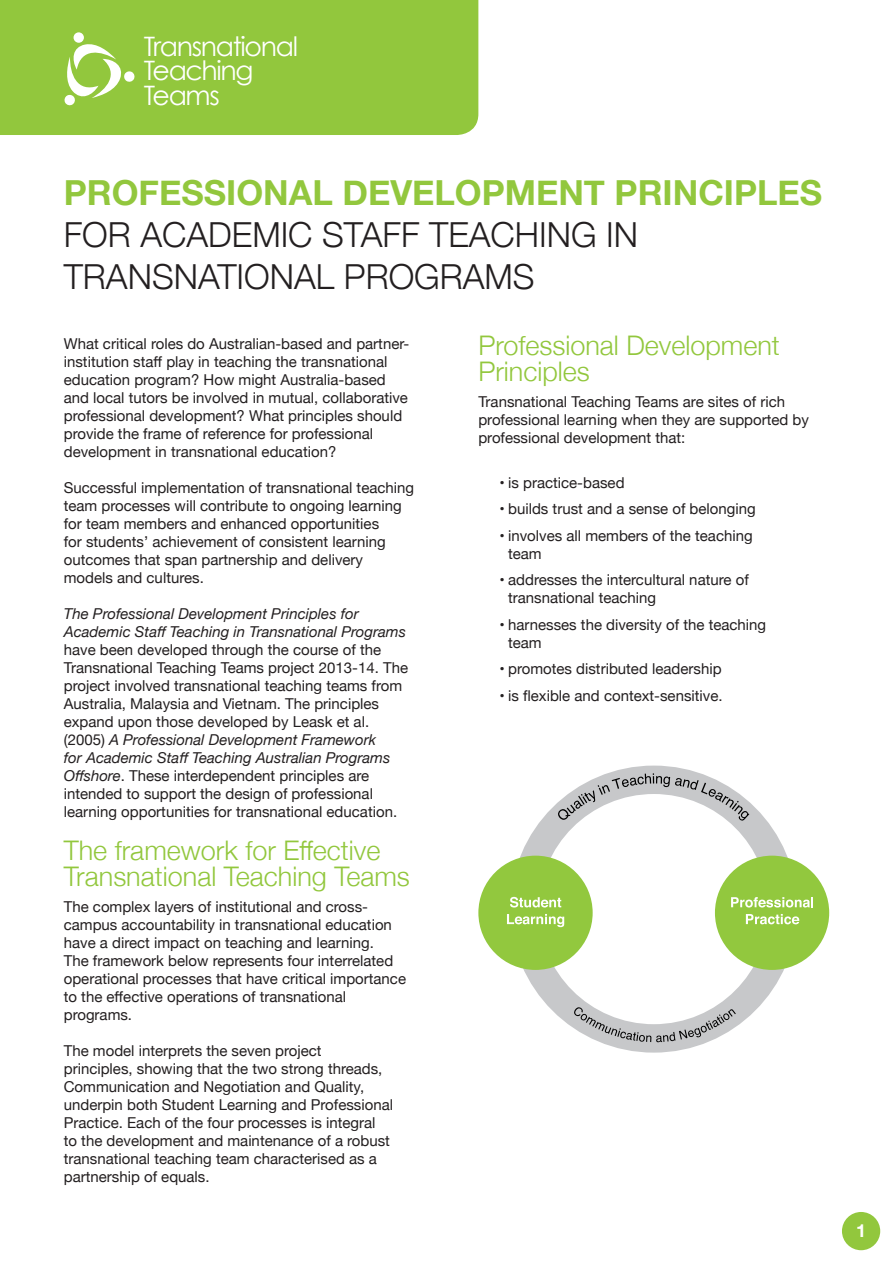
<style>
.page{position:relative;width:893px;height:1263px;background:#fff}
.page>*{position:absolute;margin:0;border:0;box-sizing:border-box;transform-origin:0 0}
.Content{font:300 34.5px/42px "Helvetica Neue";color:#231f20}
.Headings{font:300 27px/25.5px "Helvetica Neue";color:#92c73d}
.t1{font:26.85px/24.2px "Century Gothic";letter-spacing:-.05em;color:#fff}
.t2{font:700 18px "Helvetica Neue";color:#fff}
.Content-2{font:15px/18px "Helvetica Neue";color:#231f20}
.s1{font-weight:700;color:#92c73d}
.s2{font-style:italic}
</style>
<div class="page">
<div style="left:0;top:0;width:478px;height:135px;background:#92c73d"></div>
<div style="left:74px;top:32px;width:10px;height:11px;background:#fff;border-radius:50%"></div>
<svg style="left:64px;top:42px;width:71px;height:64px"></svg>
<div style="left:842px;top:1212px;width:38px;height:38px;background:#92c73d;border-radius:50%"></div>
<div style="left:510px;top:765px;width:287px;height:287px;border:28px solid #c7c8ca;border-radius:50%"></div>
<svg style="left:558px;top:773px;width:191px;height:48px"></svg>
<div style="left:478px;top:856px;width:115px;height:114px;background:#92c83e;border-radius:50%"></div>
<div style="left:715px;top:856px;width:114px;height:114px;background:#92c83e;border-radius:50%"></div>
<svg style="left:731px;top:897px;width:82px;height:10px"></svg>
<svg style="left:746px;top:914px;width:53px;height:10px"></svg>
<svg style="left:510px;top:897px;width:51px;height:10px"></svg>
<svg style="left:507px;top:914px;width:57px;height:13px"></svg>
<svg style="left:574px;top:1007px;width:162px;height:35px"></svg>
<p class="t1" style="left:144px;top:34px;width:156px">Transnational<br>Teaching<br>Teams</p>
<p class="Content" style="left:64px;top:170px;width:760px"><span class="s1">PROFESSIONAL DEVELOPMENT PRINCIPLES<br></span>FOR ACADEMIC STAFF TEACHING IN<br>TRANSNATIONAL PROGRAMS</p>
<p class="Content-2" style="left:64px;top:335px;width:347px">What critical roles do Australian-based and partner&shy;institution staff play in teaching the transnational education program? How might Australia-based and local tutors be involved in mutual, collaborative professional development? What principles should provide the frame of reference for professional development in transnational education?</p>
<p class="Content-2" style="left:64px;top:479px;width:352px">Successful implementation of transnational teaching team processes will contribute to ongoing learning for team members and enhanced opportunities<br>for students’ achievement of consistent learning outcomes that span partnership and delivery models and cultures.</p>
<p class="Content-2" style="left:64px;top:605px;width:346px"><span class="s2">The Professional Development Principles for Academic Staff Teaching in Transnational Programs </span>have been developed through the course of the Transnational Teaching Teams project 2013-14. The project involved transnational teaching teams from Australia, Malaysia and Vietnam. The principles expand upon those developed by Leask et al. (2005) <span class="s2">A Professional Development Framework<br>for Academic Staff Teaching Australian Programs Offshore</span>. These interdependent principles are intended to support the design of professional learning opportunities for transnational education.</p>
<p class="Headings" style="left:64px;top:836px;width:348px">The framework for Effective<br>Transnational Teaching Teams</p>
<p class="Content-2" style="left:64px;top:899px;width:344px">The complex layers of institutional and cross&shy;campus accountability in transnational education have a direct impact on teaching and learning.<br>The framework below represents four interrelated operational processes that have critical importance to the effective operations of transnational programs.</p>
<p class="Content-2" style="left:64px;top:1043px;width:331px">The model interprets the seven project principles, showing that the two strong threads, Communication and Negotiation and Quality, underpin both Student Learning and Professional Practice. Each of the four processes is integral<br>to the development and maintenance of a robust transnational teaching team characterised as a partnership of equals.</p>
<p class="Headings" style="left:478px;top:331px;width:303px">Professional Development<br>Principles</p>
<p class="Content-2" style="left:478px;top:394px;width:332px">Transnational Teaching Teams are sites of rich professional learning when they are supported by professional development that:</p>
<p class="Content-2" style="left:500px;top:474px;width:126px">• is practice-based</p>
<p class="Content-2" style="left:500px;top:501px;width:258px">• builds trust and a sense of belonging</p>
<p class="Content-2" style="left:508px;top:527px;width:246px;text-indent:-9px">• involves all members of the teaching team</p>
<p class="Content-2" style="left:508px;top:572px;width:242px;text-indent:-9px">• addresses the intercultural nature of transnational teaching</p>
<p class="Content-2" style="left:508px;top:616px;width:260px;text-indent:-9px">• harnesses the diversity of the teaching team</p>
<p class="Content-2" style="left:500px;top:661px;width:223px">• promotes distributed leadership</p>
<p class="Content-2" style="left:500px;top:687px;width:224px">• is flexible and context-sensitive.</p>
<p class="t2" style="left:856px;top:1216px;width:12px">1</p>
</div>
